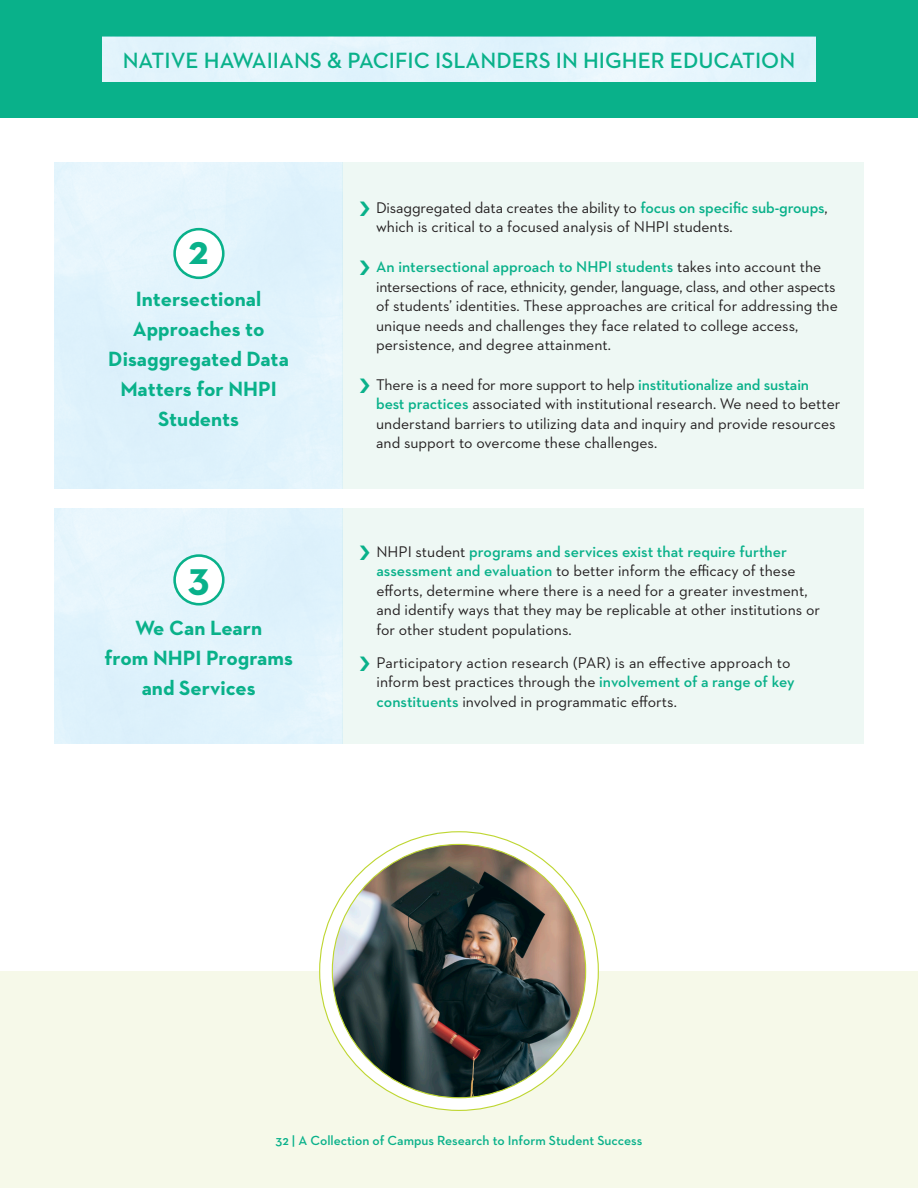
<style>
.page{position:relative;width:918px;height:1188px;background:#fff}
.page>*{position:absolute;margin:0;border:0;box-sizing:border-box;transform-origin:0 0}
.Body_Copy{font:700 41.7px "Neutraface 2 Text";color:#09b18a}
.t1{font:600 22.5px "Neutraface 2 Text";color:#09b18a}
.Subhead{font:700 21px/30px "Neutraface 2 Text";color:#09b18a;text-align:center}
.Body_Copy-2{font:15.75px/19.5px "Neutraface 2 Text";color:#231f20}
.Body_Copy-3{font:600 13.5px "Neutraface 2 Text";color:#09b18a}
.s1{color:#09b18a}
.s2{font-weight:600;color:#09b18a}
</style>
<div class="page">
<div style="left:0;top:0;width:918px;height:118px;background:#09b18a"></div>
<div style="left:102px;top:37px;width:714px;height:44px;background:#e3f4fc"></div>
<div style="left:0;top:971px;width:918px;height:217px;background:#f6f9e9"></div>
<div style="left:342px;top:163px;width:522px;height:326px;background:#eef8f4"></div>
<div style="left:342px;top:508px;width:522px;height:236px;background:#eef8f4"></div>
<div style="left:54px;top:163px;width:288px;height:326px;background:#e0f3fc"></div>
<div style="left:54px;top:508px;width:288px;height:236px;background:#e1f3fc"></div>
<div style="left:175px;top:229px;width:48px;height:49px;background:#fff;border-radius:50%"></div>
<div style="left:173px;top:228px;width:52px;height:51px;border:3px solid #09b18a;border-radius:50%"></div>
<div style="left:175px;top:556px;width:48px;height:48px;background:#fff;border-radius:50%"></div>
<div style="left:173px;top:554px;width:52px;height:52px;border:3px solid #09b18a;border-radius:50%"></div>
<div style="left:320px;top:832px;width:278px;height:278px;background:#fff;border-radius:50%"></div>
<img style="left:332px;top:844px;width:254px;height:254px;border-radius:126px">
<h2 class="t1" style="left:123px;top:46px;width:674px">NATIVE HAWAIIANS &amp; PACIFIC ISLANDERS IN HIGHER EDUCATION</h2>
<p class="Body_Copy" style="left:189px;top:223px;width:22px">2</p>
<p class="Subhead" style="left:108px;top:283px;width:182px">Intersectional<br>Approaches to<br>Disaggregated Data<br>Matters for NHPI<br>Students</p>
<p class="Body_Copy" style="left:188px;top:550px;width:23px">3</p>
<p class="Subhead" style="left:104px;top:612px;width:190px">We Can Learn<br>from NHPI Programs and Services</p>
<p class="Body_Copy-2" style="left:376px;top:198px;width:453px;text-indent:-17px"><span class="s1">❯</span> Disaggregated data creates the ability to <span class="s2">focus on specific sub-groups</span>, which is critical to a focused analysis of NHPI students.</p>
<p class="Body_Copy-2" style="left:376px;top:257px;width:463px;text-indent:-17px"><span class="s1">❯</span> <span class="s2">An intersectional approach to NHPI students</span> takes into account the intersections of race, ethnicity, gender, language, class, and other aspects of students’ identities. These approaches are critical for addressing the unique needs and challenges they face related to college access, persistence, and degree attainment.</p>
<p class="Body_Copy-2" style="left:376px;top:375px;width:466px;text-indent:-17px"><span class="s1">❯</span> There is a need for more support to help <span class="s2">institutionalize and sustain best practices</span> associated with institutional research. We need to better understand barriers to utilizing data and inquiry and provide resources and support to overcome these challenges.</p>
<p class="Body_Copy-2" style="left:376px;top:541px;width:445px;text-indent:-17px"><span class="s1">❯</span> NHPI student <span class="s2">programs and services exist that require further assessment and evaluation</span> to better inform the efficacy of these efforts, determine where there is a need for a greater investment, and identify ways that they may be replicable at other institutions or for other student populations.</p>
<p class="Body_Copy-2" style="left:377px;top:652px;width:420px;text-indent:-17px"><span class="s1">❯</span> Participatory action research (PAR) is an effective approach to inform best practices through the <span class="s2">involvement of a range of key constituents</span> involved in programmatic efforts.</p>
<p class="Body_Copy-3" style="left:276px;top:1131px;width:368px">32 | A Collection of Campus Research to Inform Student Success</p>
</div>
